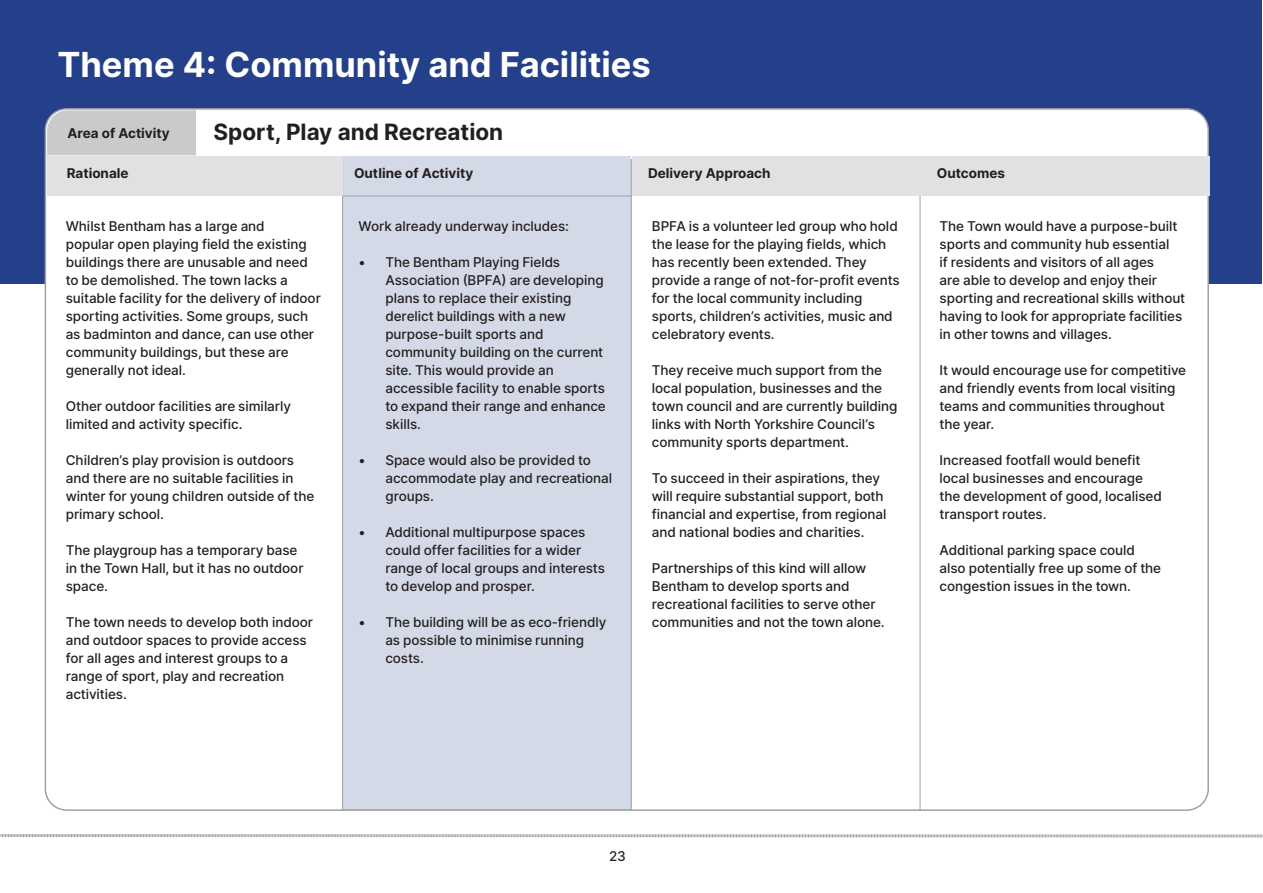
<style>
.page{position:relative;width:1263px;height:893px;background:#fff}
.page>*{position:absolute;margin:0;border:0;box-sizing:border-box;transform-origin:0 0}
.t1{font:700 34.5px "Inter";color:#fff}
.t2{font:700 22.5px "Inter";color:#231f20}
.BM_-_Std_Para{font:500 13.5px/18px "Inter";letter-spacing:-.005em;color:#231f20}
.Side_Titles{font:700 13.5px "Inter";color:#231f20}
</style>
<div class="page">
<svg style="left:0;top:834px;width:1263px;height:4px;background:#cecfd1"></svg>
<div style="left:0;top:0;width:1261px;height:283px;background:#24408a"></div>
<div style="left:45px;top:109px;width:1163px;height:701px;background:#fff;border-radius:21px"></div>
<div style="left:47px;top:110px;width:149px;height:45px;background:#c9cacc"></div>
<hr style="left:342px;top:159px;width:1px;height:657px;background:#a0a1a5">
<hr style="left:631px;top:159px;width:1px;height:657px;background:#a0a1a5">
<hr style="left:920px;top:157px;width:1px;height:659px;background:#a0a1a5">
<div style="left:343px;top:156px;width:288px;height:654px;background:#d4d9e8"></div>
<div style="left:47px;top:156px;width:295px;height:40px;background:#e0e1e3"></div>
<div style="left:632px;top:156px;width:577px;height:40px;background:#e0e1e3"></div>
<hr style="left:343px;top:196px;width:288px;height:1px;background:#a0a1a5">
<p class="t1" style="left:57px;top:39px;width:595px">Theme 4: Community and Facilities</p>
<p class="Side_Titles" style="left:67px;top:123px;width:104px">Area of Activity</p>
<p class="t2" style="left:213px;top:115px;width:291px">Sport, Play and Recreation</p>
<p class="Side_Titles" style="left:67px;top:163px;width:63px">Rationale</p>
<p class="Side_Titles" style="left:354px;top:163px;width:121px">Outline of Activity</p>
<p class="Side_Titles" style="left:648px;top:163px;width:124px">Delivery Approach</p>
<p class="Side_Titles" style="left:937px;top:163px;width:70px">Outcomes</p>
<p class="BM_-_Std_Para" style="left:66px;top:216px;width:257px">Whilst Bentham has a large and<br>popular open playing field the existing buildings there are unusable and need to be demolished. The town lacks a suitable facility for the delivery of indoor sporting activities. Some groups, such as badminton and dance, can use other community buildings, but these are generally not ideal.</p>
<p class="BM_-_Std_Para" style="left:66px;top:396px;width:227px">Other outdoor facilities are similarly limited and activity specific.</p>
<p class="BM_-_Std_Para" style="left:66px;top:450px;width:250px">Children’s play provision is outdoors and there are no suitable facilities in winter for young children outside of the primary school.</p>
<p class="BM_-_Std_Para" style="left:66px;top:540px;width:239px">The playgroup has a temporary base in the Town Hall, but it has no outdoor space.</p>
<p class="BM_-_Std_Para" style="left:66px;top:612px;width:249px">The town needs to develop both indoor and outdoor spaces to provide access for all ages and interest groups to a range of sport, play and recreation activities.</p>
<p class="BM_-_Std_Para" style="left:358px;top:216px;width:212px">Work already underway includes:</p>
<p class="BM_-_Std_Para" style="left:385px;top:252px;width:222px;text-indent:-27px">• The Bentham Playing Fields<br>Association (BPFA) are developing plans to replace their existing derelict buildings with a new purpose-built sports and community building on the current site. This would provide an accessible facility to enable sports to expand their range and enhance skills.</p>
<p class="BM_-_Std_Para" style="left:385px;top:450px;width:228px;text-indent:-27px">• Space would also be provided to accommodate play and recreational groups.</p>
<p class="BM_-_Std_Para" style="left:385px;top:522px;width:221px;text-indent:-27px">• Additional multipurpose spaces could offer facilities for a wider range of local groups and interests to develop and prosper.</p>
<p class="BM_-_Std_Para" style="left:385px;top:612px;width:222px;text-indent:-27px">• The building will be as eco-friendly as possible to minimise running costs.</p>
<p class="BM_-_Std_Para" style="left:652px;top:216px;width:249px">BPFA is a volunteer led group who hold the lease for the playing fields, which has recently been extended. They provide a range of not-for-profit events for the local community including sports, children’s activities, music and celebratory events.</p>
<p class="BM_-_Std_Para" style="left:652px;top:360px;width:247px">They receive much support from the local population, businesses and the town council and are currently building links with North Yorkshire Council’s community sports department.</p>
<p class="BM_-_Std_Para" style="left:652px;top:468px;width:236px">To succeed in their aspirations, they will require substantial support, both financial and expertise, from regional and national bodies and charities.</p>
<p class="BM_-_Std_Para" style="left:652px;top:558px;width:234px">Partnerships of this kind will allow Bentham to develop sports and recreational facilities to serve other communities and not the town alone.</p>
<p class="BM_-_Std_Para" style="left:939px;top:216px;width:247px">The Town would have a purpose-built sports and community hub essential<br>if residents and visitors of all ages<br>are able to develop and enjoy their sporting and recreational skills without having to look for appropriate facilities in other towns and villages.</p>
<p class="BM_-_Std_Para" style="left:939px;top:360px;width:248px">It would encourage use for competitive and friendly events from local visiting teams and communities throughout the year.</p>
<p class="BM_-_Std_Para" style="left:939px;top:450px;width:224px">Increased footfall would benefit local businesses and encourage the development of good, localised transport routes.</p>
<p class="BM_-_Std_Para" style="left:939px;top:540px;width:223px">Additional parking space could also potentially free up some of the congestion issues in the town.</p>
<p class="BM_-_Std_Para" style="left:609px;top:846px;width:18px">23</p>
</div>
